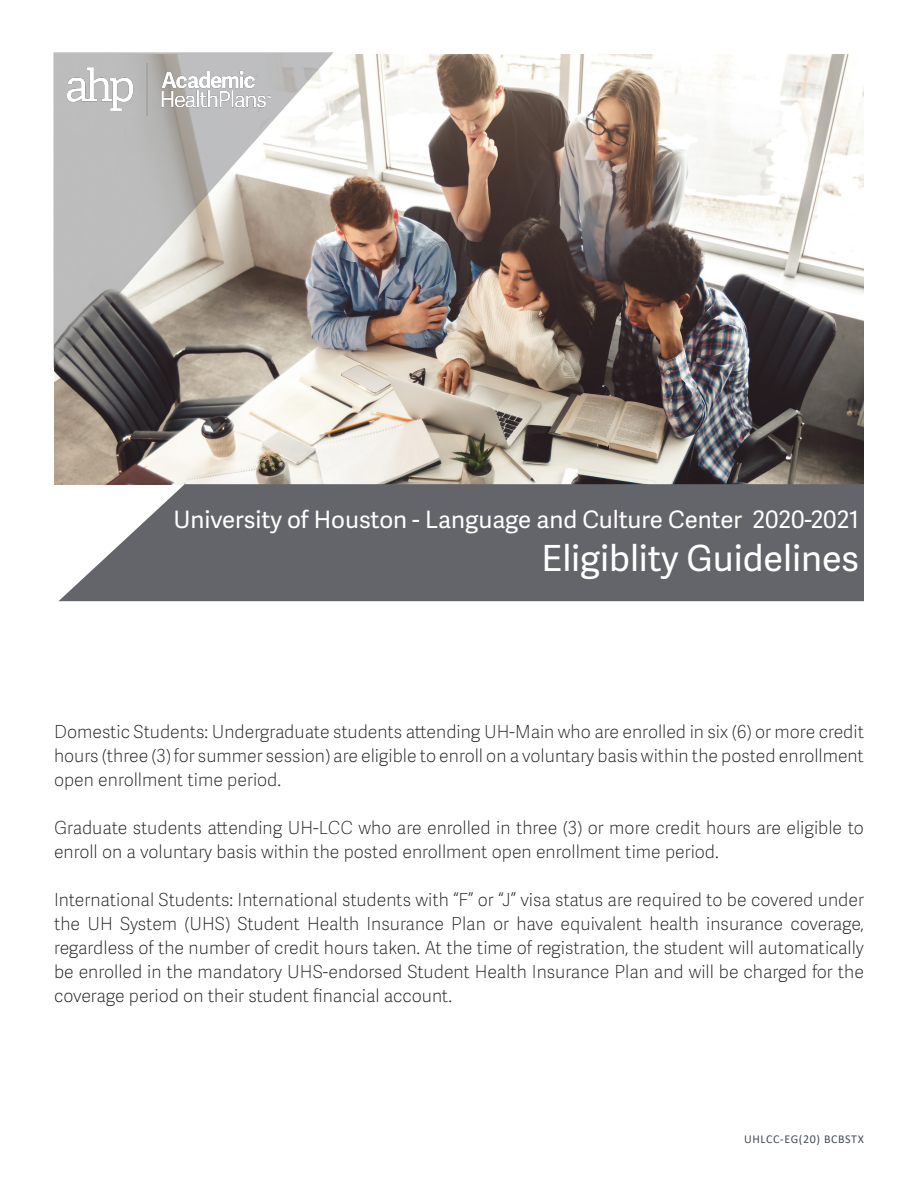
<style>
.page{position:relative;width:918px;height:1188px;background:#fff}
.page>*{position:absolute;margin:0;border:0;box-sizing:border-box;transform-origin:0 0}
.t1{font:36px "Adelle Sans";color:#fff}
.t2{font:24px "Adelle Sans";color:#fff}
.regtext{font:100 18px/24px "Adelle Sans";color:#231f20;text-align:justify}
.t3{font:12px "Calibri";letter-spacing:.05em;color:#464b54}
</style>
<div class="page">
<img style="left:54px;top:54px;width:810px;height:430px">
<svg style="left:53px;top:52px;width:281px;height:316px"></svg>
<svg style="left:58px;top:484px;width:806px;height:117px;fill:#64656a"></svg>
<img style="left:68px;top:64px;width:203px;height:52px">
<p class="t2" style="left:173px;top:502px;width:687px">University of Houston - Language and Culture Center 2020-2021</p>
<p class="t1" style="left:542px;top:533px;width:319px">Eligiblity Guidelines</p>
<p class="regtext" style="left:54px;top:719px;width:812px">Domestic Students: Undergraduate students attending UH-Main who are enrolled in six (6) or more credit hours (three (3) for summer session) are eligible to enroll on a voluntary basis within the posted enrollment open enrollment time period.</p>
<p class="regtext" style="left:54px;top:815px;width:812px">Graduate students attending UH-LCC who are enrolled in three (3) or more credit hours are eligible to enroll on a voluntary basis within the posted enrollment open enrollment time period.</p>
<p class="regtext" style="left:54px;top:887px;width:812px">International Students: International students with “F” or “J” visa status are required to be covered under the UH System (UHS) Student Health Insurance Plan or have equivalent health insurance coverage, regardless of the number of credit hours taken. At the time of registration, the student will automatically be enrolled in the mandatory UHS-endorsed Student Health Insurance Plan and will be charged for the coverage period on their student financial account.</p>
<p class="t3" style="left:744px;top:1131px;width:121px">UHLCC-EG(20) BCBSTX</p>
</div>
